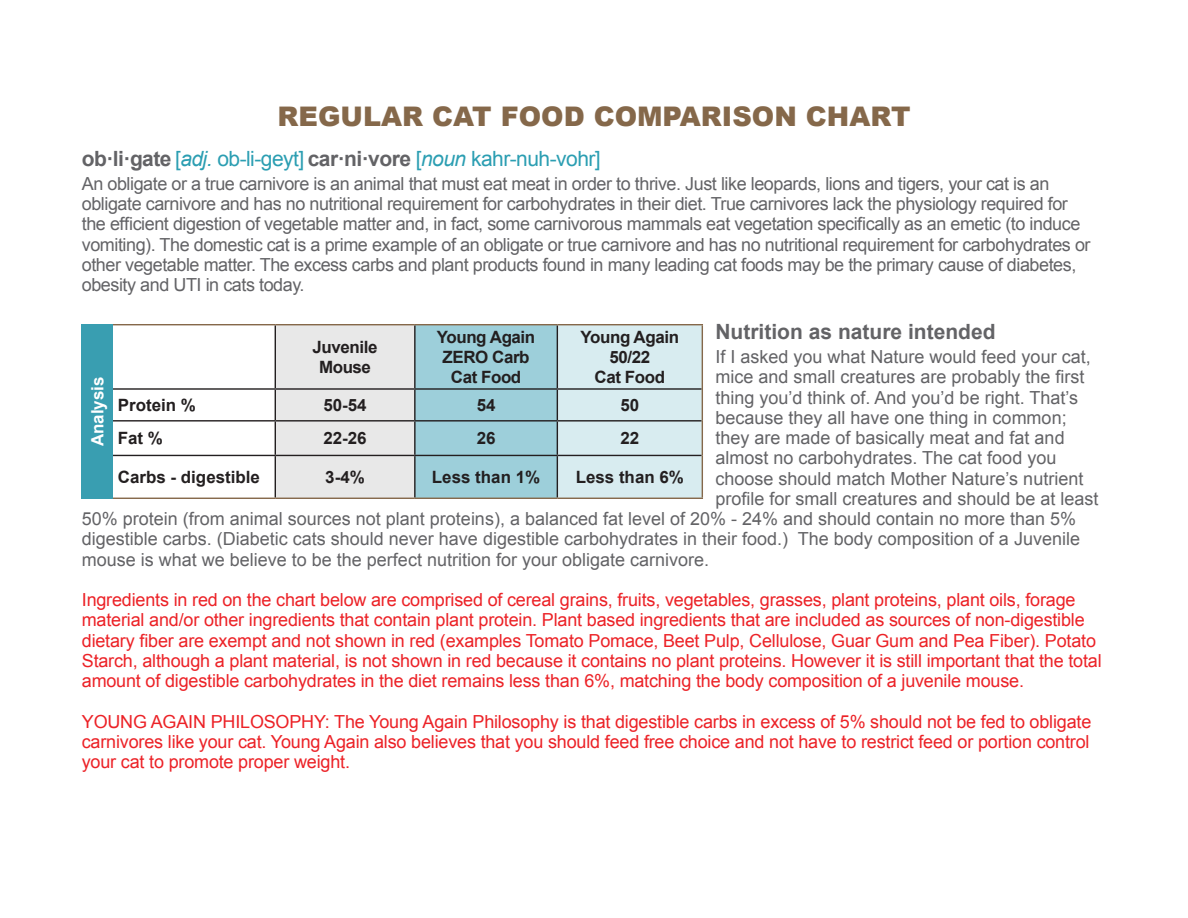
<style>
.page{position:relative;width:1188px;height:918px;background:#fff}
.page>*{position:absolute;margin:0;border:0;box-sizing:border-box;transform-origin:0 0}
.t1{font:900 27px "Arial";color:#85684a}
.t2{font:21px "Arial";letter-spacing:-.025em;color:#2b9eb2}
.t3{font:700 21px "Arial";color:#636366}
.t4{font:18px/20.2px "Arial";letter-spacing:-.01em;color:#ec2227}
.t5{font:18px/20.2px "Arial";letter-spacing:-.025em;color:#636366}
.t6{font:18px "Arial";color:#636366}
.t7{font:700 16.95px/19.8px "Arial";letter-spacing:-.025em;color:#231f20;text-align:center}
.t8{font:700 16.95px "Arial";color:#231f20}
.t9{font:700 16.95px "Arial";color:#fff}
.s1{font-weight:700;color:#636366}
.s2{font-style:italic}
</style>
<div class="page">
<svg style="left:276px;top:325px;width:426px;height:173px;background:#c8dfe4"></svg>
<hr style="left:275px;top:325px;width:1px;height:63px;background:#231f20">
<hr style="left:414px;top:325px;width:2px;height:63px;background:#231f20">
<hr style="left:557px;top:325px;width:1px;height:63px;background:#231f20">
<hr style="left:113px;top:388px;width:162px;height:2px;background:#231f20">
<hr style="left:275px;top:388px;width:140px;height:2px;background:#231f20">
<hr style="left:275px;top:390px;width:1px;height:30px;background:#231f20">
<hr style="left:415px;top:388px;width:142px;height:2px;background:#231f20">
<hr style="left:414px;top:390px;width:2px;height:30px;background:#231f20">
<hr style="left:557px;top:388px;width:145px;height:2px;background:#231f20">
<hr style="left:557px;top:390px;width:1px;height:30px;background:#231f20">
<hr style="left:113px;top:420px;width:162px;height:2px;background:#231f20">
<hr style="left:275px;top:420px;width:140px;height:2px;background:#231f20">
<hr style="left:275px;top:422px;width:1px;height:33px;background:#231f20">
<hr style="left:415px;top:420px;width:142px;height:2px;background:#231f20">
<hr style="left:414px;top:422px;width:2px;height:33px;background:#231f20">
<hr style="left:557px;top:420px;width:145px;height:2px;background:#231f20">
<hr style="left:557px;top:422px;width:1px;height:33px;background:#231f20">
<hr style="left:113px;top:455px;width:162px;height:1px;background:#231f20">
<hr style="left:275px;top:455px;width:140px;height:1px;background:#231f20">
<hr style="left:275px;top:456px;width:1px;height:42px;background:#231f20">
<hr style="left:415px;top:455px;width:142px;height:1px;background:#231f20">
<hr style="left:414px;top:456px;width:2px;height:42px;background:#231f20">
<hr style="left:557px;top:455px;width:145px;height:1px;background:#231f20">
<hr style="left:557px;top:456px;width:1px;height:42px;background:#231f20">
<hr style="left:111px;top:324px;width:164px;height:1px;background:#85684a">
<hr style="left:275px;top:324px;width:140px;height:1px;background:#85684a">
<hr style="left:415px;top:324px;width:142px;height:1px;background:#85684a">
<hr style="left:557px;top:324px;width:146px;height:1px;background:#85684a">
<hr style="left:702px;top:325px;width:1px;height:64px;background:#85684a">
<hr style="left:702px;top:389px;width:1px;height:32px;background:#85684a">
<hr style="left:702px;top:421px;width:1px;height:34px;background:#85684a">
<hr style="left:702px;top:455px;width:1px;height:43px;background:#85684a">
<hr style="left:111px;top:498px;width:164px;height:1px;background:#85684a">
<hr style="left:275px;top:498px;width:140px;height:1px;background:#85684a">
<hr style="left:415px;top:498px;width:142px;height:1px;background:#85684a">
<hr style="left:557px;top:498px;width:146px;height:1px;background:#85684a">
<div style="left:82px;top:324px;width:31px;height:175px;background:#399eb1"></div>
<p class="t1" style="left:278px;top:97px;width:635px">REGULAR CAT FOOD COMPARISON CHART</p>
<p class="t2" style="left:82px;top:145px;width:520px"><span class="s1">ob·li·gate</span> [<span class="s2">adj.</span> ob-li-geyt] <span class="s1">car·ni·vore</span> [<span class="s2">noun</span> kahr-nuh-vohr]</p>
<p class="t5" style="left:82px;top:174px;width:1010px">An obligate or a true carnivore is an animal that must eat meat in order to thrive. Just like leopards, lions and tigers, your cat is an obligate carnivore and has no nutritional requirement for carbohydrates in their diet. True carnivores lack the physiology required for the efficient digestion of vegetable matter and, in fact, some carnivorous mammals eat vegetation specifically as an emetic (to induce vomiting). The domestic cat is a prime example of an obligate or true carnivore and has no nutritional requirement for carbohydrates or other vegetable matter. The excess carbs and plant products found in many leading cat foods may be the primary cause of diabetes, obesity and UTI in cats today.</p>
<p class="t3" style="left:716px;top:318px;width:282px">Nutrition as nature intended</p>
<p class="t6" style="left:716px;top:345px;width:377px">If I asked you what Nature would feed your cat,</p>
<p class="t6" style="left:716px;top:365px;width:371px">mice and small creatures are probably the first</p>
<p class="t6" style="left:716px;top:385px;width:364px">thing you’d think of. And you’d be right. That’s</p>
<p class="t6" style="left:716px;top:406px;width:353px">because they all have one thing in common;</p>
<p class="t6" style="left:716px;top:426px;width:351px">they are made of basically meat and fat and</p>
<p class="t6" style="left:716px;top:446px;width:342px">almost no carbohydrates. The cat food you</p>
<p class="t6" style="left:716px;top:466px;width:369px">choose should match Mother Nature’s nutrient</p>
<p class="t6" style="left:716px;top:487px;width:385px">profile for small creatures and should be at least</p>
<p class="t6" style="left:82px;top:507px;width:996px">50% protein (from animal sources not plant proteins), a balanced fat level of 20% - 24% and should contain no more than 5%</p>
<p class="t6" style="left:82px;top:527px;width:1000px">digestible carbs. (Diabetic cats should never have digestible carbohydrates in their food.) The body composition of a Juvenile</p>
<p class="t6" style="left:82px;top:547px;width:629px">mouse is what we believe to be the perfect nutrition for your obligate carnivore.</p>
<p class="t4" style="left:82px;top:590px;width:1021px">Ingredients in red on the chart below are comprised of cereal grains, fruits, vegetables, grasses, plant proteins, plant oils, forage material and/or other ingredients that contain plant protein. Plant based ingredients that are included as sources of non-digestible dietary fiber are exempt and not shown in red (examples Tomato Pomace, Beet Pulp, Cellulose, Guar Gum and Pea Fiber). Potato Starch, although a plant material, is not shown in red because it contains no plant proteins. However it is still important that the total amount of digestible carbohydrates in the diet remains less than 6%, matching the body composition of a juvenile mouse.</p>
<p class="t4" style="left:82px;top:711px;width:1011px;text-align:justify">YOUNG AGAIN PHILOSOPHY: The Young Again Philosophy is that digestible carbs in excess of 5% should not be fed to obligate carnivores like your cat. Young Again also believes that you should feed free choice and not have to restrict feed or portion control your cat to promote proper weight.</p>
<p class="t7" style="left:437px;top:328px;width:100px">Young Again<br>ZERO Carb</p>
<p class="t7" style="left:451px;top:368px;width:72px">Cat Food</p>
<p class="t7" style="left:581px;top:328px;width:100px">Young Again</p>
<p class="t7" style="left:609px;top:348px;width:42px">50/22</p>
<p class="t7" style="left:595px;top:368px;width:72px">Cat Food</p>
<p class="t7" style="left:313px;top:338px;width:66px">Juvenile</p>
<p class="t7" style="left:319px;top:358px;width:53px">Mouse</p>
<p class="t9" style="left:86px;top:446px;width:71px;rotate:-90deg">Analysis</p>
<p class="t8" style="left:118px;top:394px;width:80px">Protein %</p>
<p class="t7" style="left:323px;top:396px;width:45px">50-54</p>
<p class="t7" style="left:477px;top:396px;width:20px">54</p>
<p class="t7" style="left:620px;top:396px;width:20px">50</p>
<p class="t7" style="left:118px;top:429px;width:47px">Fat %</p>
<p class="t7" style="left:323px;top:429px;width:45px">22-26</p>
<p class="t7" style="left:477px;top:429px;width:20px">26</p>
<p class="t7" style="left:620px;top:429px;width:20px">22</p>
<p class="t8" style="left:118px;top:466px;width:144px">Carbs - digestible</p>
<p class="t7" style="left:325px;top:468px;width:41px">3-4%</p>
<p class="t8" style="left:432px;top:466px;width:110px">Less than 1%</p>
<p class="t8" style="left:576px;top:466px;width:110px">Less than 6%</p>
</div>
